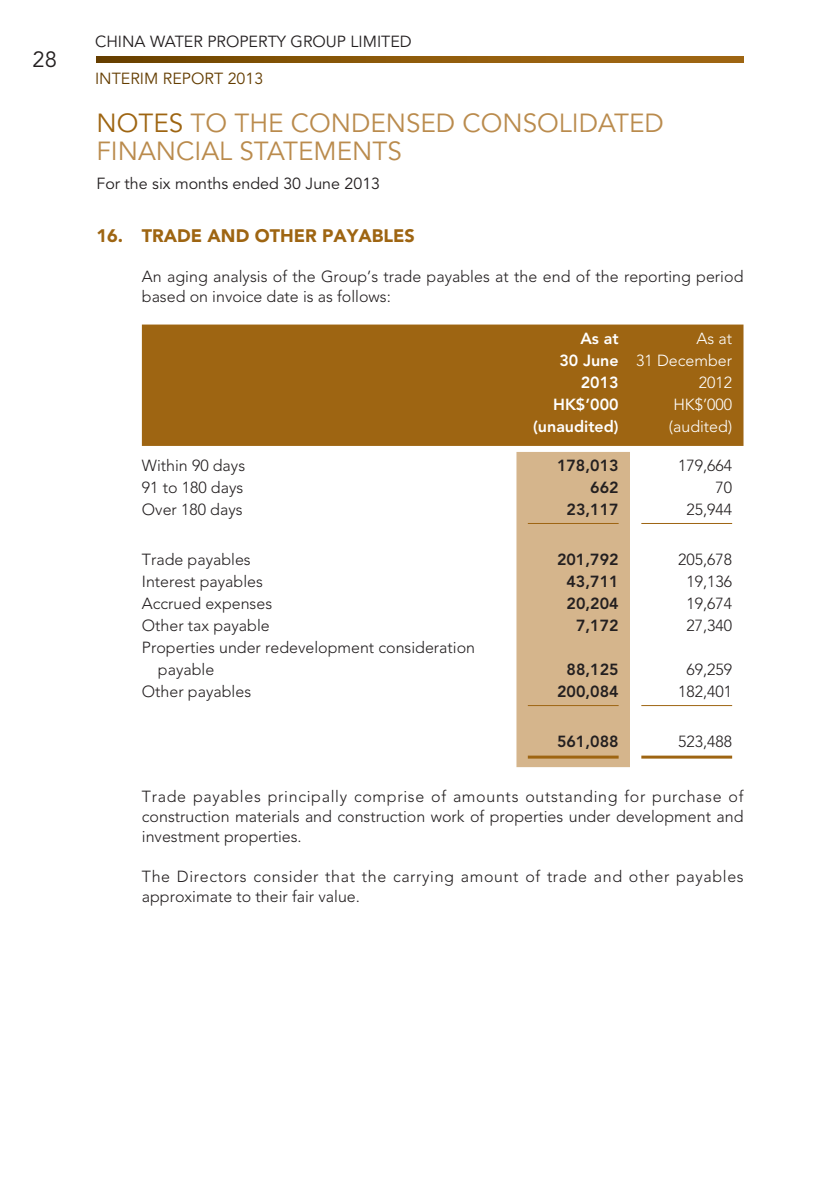
<style>
.page{position:relative;width:840px;height:1191px;background:#fff}
.page>*{position:absolute;margin:0;border:0;box-sizing:border-box;transform-origin:0 0}
.t1{font:26px "Avenir LT Std";color:#ba8b4d}
.t2{font:26px "Avenir LT Std";color:#9e6512}
.t3{font:22px "Avenir LT Std";color:#231f20}
.t4{font:900 18px "Avenir LT Std";color:#9e6512}
.t5{font:300 16px/20px "Avenir LT Std";color:#231f20}
.t6{font:300 16px/20px "Avenir LT Std";letter-spacing:.04em;color:#231f20}
.t7{font:16px "Avenir LT Std";color:#231f20}
.t8{font:800 16px "Avenir LT Std";color:#231f20}
.t9{font:300 16px/22px "Avenir LT Std";color:#fff;text-align:right}
.t10{font:800 16px/22px "Avenir LT Std";color:#fff;text-align:right}
.t11{font:16px "Avenir LT Std";color:#643d00}
</style>
<div class="page">
<svg style="left:96px;top:57px;width:647px;height:5px;background:#8a580a"></svg>
<div style="left:142px;top:324px;width:601px;height:122px;background:#9e6512"></div>
<div style="left:516px;top:452px;width:113px;height:315px;background:#d5b58c"></div>
<hr style="left:527px;top:523px;width:91px;height:1px;background:#9e6512">
<hr style="left:641px;top:523px;width:90px;height:1px;background:#9e6512">
<hr style="left:527px;top:705px;width:91px;height:1px;background:#9e6512">
<hr style="left:641px;top:705px;width:90px;height:1px;background:#9e6512">
<hr style="left:527px;top:755px;width:91px;height:3px;background:#9e6512">
<hr style="left:641px;top:755px;width:90px;height:3px;background:#9e6512">
<h2 class="t3" style="left:33px;top:47px;width:26px">28</h2>
<p class="t7" style="left:95px;top:33px;width:318px">CHINA WATER PROPERTY GROUP LIMITED</p>
<p class="t11" style="left:95px;top:69px;width:170px">INTERIM REPORT 2013</p>
<h1 class="t2" style="left:96px;top:108px;width:38px">NOTES</h1>
<h1 class="t1" style="left:190px;top:108px;width:61px">TO THE</h1>
<h1 class="t1" style="left:290px;top:108px;width:38px">CONDENSED</h1>
<h1 class="t1" style="left:462px;top:108px;width:36px">CONSOLIDATED</h1>
<h1 class="t1" style="left:96px;top:136px;width:31px">FINANCIAL</h1>
<h1 class="t1" style="left:239px;top:136px;width:32px">STATEMENTS</h1>
<p class="t7" style="left:96px;top:174px;width:285px">FOR THE SIX MONTHS ENDED 30 JUNE 2013</p>
<p class="t4" style="left:96px;top:225px;width:320px">16. TRADE AND OTHER PAYABLES</p>
<p class="t5" style="left:142px;top:266px;width:602px">An aging analysis of the Group’s trade payables at the end of the reporting period based on invoice date is as follows:</p>
<p class="t10" style="left:559px;top:327px;width:61px">As at<br>30 June<br>2013</p>
<p class="t9" style="left:636px;top:327px;width:97px">As at<br>31 December<br>2012</p>
<p class="t10" style="left:553px;top:393px;width:67px">HK$’000</p>
<p class="t9" style="left:673px;top:393px;width:60px">HK$’000</p>
<p class="t10" style="left:533px;top:415px;width:87px">(unaudited)</p>
<p class="t9" style="left:668px;top:415px;width:65px">(audited)</p>
<p class="t5" style="left:142px;top:456px;width:105px">Within 90 days</p>
<p class="t8" style="left:556px;top:456px;width:63px">178,013</p>
<p class="t5" style="left:677px;top:456px;width:56px">179,664</p>
<p class="t5" style="left:142px;top:478px;width:103px">91 to 180 days</p>
<p class="t8" style="left:590px;top:478px;width:30px">662</p>
<p class="t5" style="left:715px;top:478px;width:18px">70</p>
<p class="t5" style="left:142px;top:500px;width:102px">Over 180 days</p>
<p class="t8" style="left:566px;top:500px;width:54px">23,117</p>
<p class="t5" style="left:686px;top:500px;width:47px">25,944</p>
<p class="t5" style="left:142px;top:550px;width:110px">Trade payables</p>
<p class="t8" style="left:556px;top:550px;width:63px">201,792</p>
<p class="t5" style="left:677px;top:550px;width:56px">205,678</p>
<p class="t5" style="left:142px;top:572px;width:122px">Interest payables</p>
<p class="t8" style="left:566px;top:572px;width:54px">43,711</p>
<p class="t5" style="left:686px;top:572px;width:47px">19,136</p>
<p class="t5" style="left:142px;top:594px;width:132px">Accrued expenses</p>
<p class="t8" style="left:566px;top:594px;width:54px">20,204</p>
<p class="t5" style="left:686px;top:594px;width:47px">19,674</p>
<p class="t5" style="left:142px;top:616px;width:129px">Other tax payable</p>
<p class="t8" style="left:575px;top:616px;width:44px">7,172</p>
<p class="t5" style="left:686px;top:616px;width:47px">27,340</p>
<p class="t5" style="left:158px;top:637px;width:318px;line-height:22px;text-indent:-16px">Properties under redevelopment consideration payable</p>
<p class="t8" style="left:566px;top:660px;width:54px">88,125</p>
<p class="t5" style="left:686px;top:660px;width:47px">69,259</p>
<p class="t5" style="left:142px;top:682px;width:111px">Other payables</p>
<p class="t8" style="left:556px;top:682px;width:63px">200,084</p>
<p class="t5" style="left:677px;top:682px;width:56px">182,401</p>
<p class="t8" style="left:556px;top:732px;width:63px">561,088</p>
<p class="t5" style="left:677px;top:732px;width:56px">523,488</p>
<p class="t5" style="left:142px;top:786px;width:602px;text-align:justify">Trade payables principally comprise of amounts outstanding for purchase of construction materials and construction work of properties under development and investment properties.</p>
<p class="t6" style="left:142px;top:866px;width:603px">The Directors consider that the carrying amount of trade and other payables approximate to their fair value.</p>
</div>
